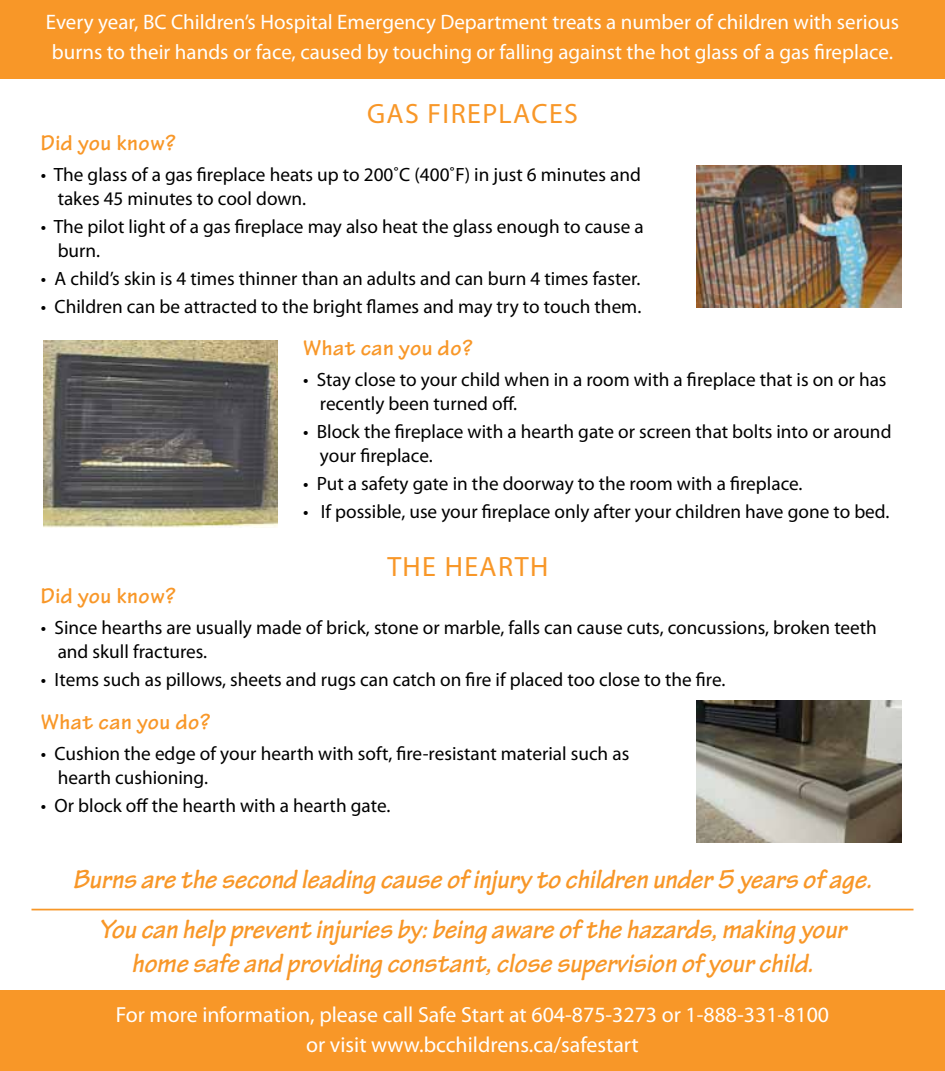
<style>
.page{position:relative;width:945px;height:1071px;background:#fff}
.page>*{position:absolute;margin:0;border:0;box-sizing:border-box;transform-origin:0 0}
.t1{font:italic 700 28px/50.8px "Tekton Pro";color:#f89728;text-align:center}
.t2{font:28px "Myriad Pro";letter-spacing:.05em;color:#f89728}
.t3{font:700 22.75px "Tekton Pro";letter-spacing:.025em;color:#f89728}
.t4{font:21.88px/29.8px "Myriad Pro";color:#fff;text-align:center}
.t5{font:21px/29.8px "Myriad Pro";color:#fff}
.t6{font:19.25px/24.5px "Myriad Pro";color:#000}
</style>
<div class="page">
<div style="left:0;top:990px;width:945px;height:81px;background:#f89728"></div>
<div style="left:0;top:0;width:945px;height:79px;background:#f89728"></div>
<hr style="left:32px;top:909px;width:882px;height:1px;background:#f89728">
<img style="left:697px;top:700px;width:205px;height:142px">
<img style="left:43px;top:340px;width:234px;height:187px">
<img style="left:697px;top:166px;width:205px;height:141px">
<p class="t5" style="left:46px;top:7px;width:855px">Every year, BC Children’s Hospital Emergency Department treats a number of children with serious burns to their hands or face, caused by touching or falling against the hot glass of a gas fireplace.</p>
<h1 class="t2" style="left:367px;top:96px;width:117px">GAS FI REPLA</h1>
<h1 class="t2" style="left:531px;top:96px;width:48px">CES</h1>
<p class="t3" style="left:41px;top:129px;width:136px">Did you know?</p>
<p class="t6" style="left:58px;top:162px;width:585px;text-indent:-17px">• The glass of a gas fireplace heats up to 200˚C (400˚F) in just 6 minutes and takes 45 minutes to cool down.</p>
<p class="t6" style="left:58px;top:214px;width:588px;text-indent:-17px">• The pilot light of a gas fireplace may also heat the glass enough to cause a burn.</p>
<p class="t6" style="left:41px;top:266px;width:601px">• A child’s skin is 4 times thinner than an adults and can burn 4 times faster.</p>
<p class="t6" style="left:41px;top:294px;width:602px">• Children can be attracted to the bright flames and may try to touch them.</p>
<p class="t3" style="left:303px;top:334px;width:171px">What can you do?</p>
<p class="t6" style="left:320px;top:367px;width:568px;text-indent:-17px">• Stay close to your child when in a room with a fireplace that is on or has recently been turned off.</p>
<p class="t6" style="left:320px;top:419px;width:573px;text-indent:-17px">• Block the fireplace with a hearth gate or screen that bolts into or around your fireplace.</p>
<p class="t6" style="left:303px;top:471px;width:501px">• Put a safety gate in the doorway to the room with a fireplace.</p>
<p class="t6" style="left:303px;top:499px;width:588px">• If possible, use your fireplace only after your children have gone to bed.</p>
<h1 class="t2" style="left:387px;top:549px;width:163px">THE HEARTH</h1>
<p class="t3" style="left:41px;top:582px;width:136px">Did you know?</p>
<p class="t6" style="left:58px;top:615px;width:821px;text-indent:-17px">• Since hearths are usually made of brick, stone or marble, falls can cause cuts, concussions, broken teeth and skull fractures.</p>
<p class="t6" style="left:41px;top:667px;width:686px">• Items such as pillows, sheets and rugs can catch on fire if placed too close to the fire.</p>
<p class="t3" style="left:41px;top:708px;width:171px">What can you do?</p>
<p class="t6" style="left:58px;top:741px;width:573px;text-indent:-17px">• Cushion the edge of your hearth with soft, fire-resistant material such as hearth cushioning.</p>
<p class="t6" style="left:41px;top:793px;width:351px">• Or block off the hearth with a hearth gate.</p>
<h1 class="t1" style="left:73px;top:854px;width:801px">Burns are the second leading cause of injury to children under 5 years of age.<br>You can help prevent injuries by: being aware of the hazards, making your</h1>
<h1 class="t1" style="left:132px;top:938px;width:683px">home safe and providing constant, close supervision of your child.</h1>
<p class="t4" style="left:116px;top:999px;width:715px">For more information, please call Safe Start at 604-875-3273 or 1-888-331-8100 or visit www.bcchildrens.ca/safestart</p>
</div>
